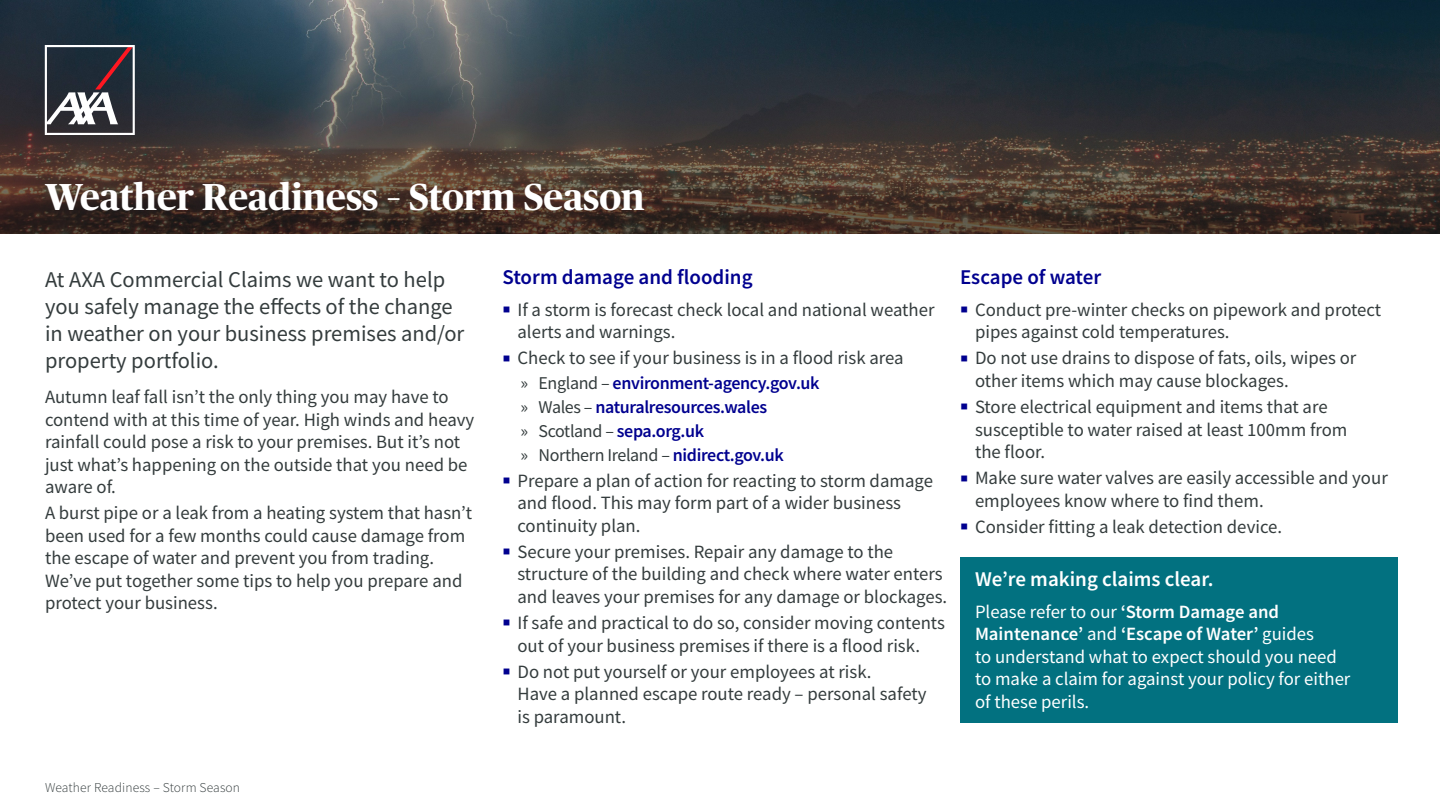
<style>
.page{position:relative;width:1440px;height:810px;background:#fff}
.page>*{position:absolute;margin:0;border:0;box-sizing:border-box;transform-origin:0 0}
.H2_-_Page_Title{font:700 37.5px "Publico Headline";color:#fff}
.BC0_-_Body_Standfirst_30pt{font:22.5px/27px "Source Sans Pro";color:#343c3d}
.SH2_-_Subheader_-_28pt{font:600 21px "Source Sans Pro";color:#00008f}
.SH2_-_Subheader_-_28pt-2{font:600 21px "Source Sans Pro";color:#fff}
.BC_-_25pt_-_Standard_Body_Copy{font:18.75px/22.5px "Source Sans Pro";color:#343c3d}
.BC_-_25pt_-_Standard_Body_Copy-2{font:18.75px/22.5px "Source Sans Pro";color:#fff}
.t1{font:600 18px "Source Sans Pro";letter-spacing:-.02em;color:#00008f}
.t2{font:18px "Source Sans Pro";letter-spacing:-.02em;color:#343c3d}
.Navigation_-_Document_Title{font:300 13.5px "Source Sans Pro";letter-spacing:.01em;color:#343c3d}
.s1{font-weight:400;color:#343c3d}
.s2{font-weight:600;color:#00008f}
.s3{font-weight:600}
</style>
<div class="page">
<svg style="left:0;top:0;width:1440px;height:234px;background:#383839"></svg>
<div style="left:960px;top:557px;width:438px;height:166px;background:#027180"></div>
<svg style="left:45px;top:45px;width:90px;height:90px"></svg>
<p class="H2_-_Page_Title" style="left:45px;top:170px;width:601px">Weather Readiness – Storm Season</p>
<p class="BC0_-_Body_Standfirst_30pt" style="left:45px;top:266px;width:421px">At AXA Commercial Claims we want to help you safely manage the effects of the change in weather on your business premises and/or property portfolio.</p>
<p class="BC_-_25pt_-_Standard_Body_Copy" style="left:45px;top:386px;width:431px">Autumn leaf fall isn’t the only thing you may have to contend with at this time of year. High winds and heavy rainfall could pose a risk to your premises. But it’s not just what’s happening on the outside that you need be aware of.</p>
<p class="BC_-_25pt_-_Standard_Body_Copy" style="left:45px;top:502px;width:429px">A burst pipe or a leak from a heating system that hasn’t been used for a few months could cause damage from the escape of water and prevent you from trading.<br>We’ve put together some tips to help you prepare and protect your business.</p>
<p class="Navigation_-_Document_Title" style="left:45px;top:779px;width:197px">Weather Readiness – Storm Season</p>
<p class="SH2_-_Subheader_-_28pt" style="left:502px;top:263px;width:252px">Storm damage and flooding</p>
<p class="BC_-_25pt_-_Standard_Body_Copy" style="left:518px;top:298px;width:419px">If a storm is forecast check local and national weather alerts and warnings.</p>
<p class="BC_-_25pt_-_Standard_Body_Copy" style="left:518px;top:347px;width:388px">Check to see if your business is in a flood risk area</p>
<p class="t1" style="left:520px;top:371px;width:301px"><span class="s1">» England –</span> environment-agency.gov.uk</p>
<p class="t1" style="left:520px;top:395px;width:248px"><span class="s1">» Wales –</span> naturalresources.wales</p>
<p class="t1" style="left:520px;top:419px;width:185px"><span class="s1">» Scotland –</span> sepa.org.uk</p>
<p class="t2" style="left:520px;top:444px;width:265px">» Northern Ireland – <span class="s2">nidirect.gov.uk</span></p>
<p class="BC_-_25pt_-_Standard_Body_Copy" style="left:518px;top:469px;width:417px">Prepare a plan of action for reacting to storm damage and flood. This may form part of a wider business continuity plan.</p>
<p class="BC_-_25pt_-_Standard_Body_Copy" style="left:518px;top:540px;width:431px">Secure your premises. Repair any damage to the structure of the building and check where water enters and leaves your premises for any damage or blockages.</p>
<p class="BC_-_25pt_-_Standard_Body_Copy" style="left:518px;top:612px;width:429px">If safe and practical to do so, consider moving contents out of your business premises if there is a flood risk.</p>
<p class="BC_-_25pt_-_Standard_Body_Copy" style="left:518px;top:660px;width:411px">Do not put yourself or your employees at risk.<br>Have a planned escape route ready – personal safety is paramount.</p>
<p class="SH2_-_Subheader_-_28pt" style="left:960px;top:263px;width:143px">Escape of water</p>
<p class="BC_-_25pt_-_Standard_Body_Copy" style="left:975px;top:298px;width:408px">Conduct pre-winter checks on pipework and protect pipes against cold temperatures.</p>
<p class="BC_-_25pt_-_Standard_Body_Copy" style="left:975px;top:347px;width:383px">Do not use drains to dispose of fats, oils, wipes or other items which may cause blockages.</p>
<p class="BC_-_25pt_-_Standard_Body_Copy" style="left:975px;top:396px;width:374px">Store electrical equipment and items that are susceptible to water raised at least 100mm from the floor.</p>
<p class="BC_-_25pt_-_Standard_Body_Copy" style="left:975px;top:467px;width:414px">Make sure water valves are easily accessible and your employees know where to find them.</p>
<p class="BC_-_25pt_-_Standard_Body_Copy" style="left:975px;top:516px;width:309px">Consider fitting a leak detection device.</p>
<p class="SH2_-_Subheader_-_28pt-2" style="left:975px;top:565px;width:240px">We’re making claims clear.</p>
<p class="BC_-_25pt_-_Standard_Body_Copy-2" style="left:975px;top:600px;width:377px">Please refer to our <span class="s3">‘Storm Damage and Maintenance’</span> and <span class="s3">‘Escape of Water’</span> guides<br>to understand what to expect should you need to make a claim for against your policy for either of these perils.</p>
</div>
